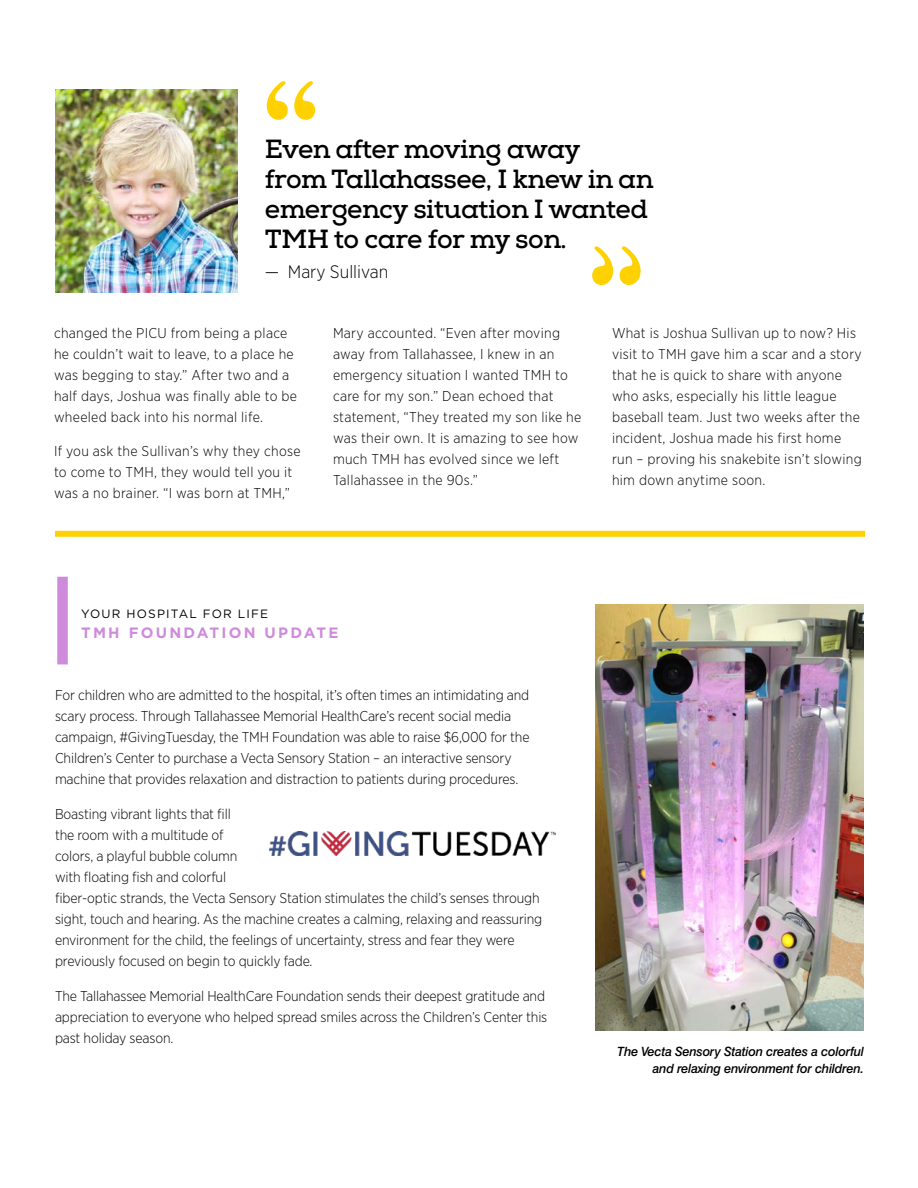
<style>
.page{position:relative;width:918px;height:1188px;background:#fff}
.page>*{position:absolute;margin:0;border:0;box-sizing:border-box;transform-origin:0 0}
.t1{font:700 condensed 148.5px "Garamond IT Cby BT";color:#ffd100}
.t2{font:700 26.25px/30px "Nexa Slab";letter-spacing:-.02em;color:#000}
.t3{font:300 18px "Gotham Narrow";color:#000}
.t4{font:700 15px "Gotham";letter-spacing:.15em;color:#ce8bdb}
.t5{font:300 14.25px/21px "Gotham Narrow";letter-spacing:-.01em;color:#000}
.t6{font:300 14.25px/21px "Gotham Narrow";letter-spacing:.02em;color:#000}
.t7{font:italic 500 12.75px/16.5px "Swiss 721 BT";letter-spacing:-.02em;color:#000;text-align:right}
.t8{font:12px "Gotham";letter-spacing:.1em;color:#000}
</style>
<div class="page">
<img style="left:55px;top:90px;width:183px;height:203px">
<img style="left:596px;top:604px;width:268px;height:427px">
<img style="left:270px;top:832px;width:285px;height:23px">
<div style="left:57px;top:577px;width:11px;height:87px;background:#ce8bdb"></div>
<div style="left:55px;top:531px;width:810px;height:6px;background:#ffd100"></div>
<h1 class="t1" style="left:261px;top:41px;width:63px">“</h1>
<h2 class="t2" style="left:265px;top:134px;width:390px">Even after moving away<br>from Tallahassee, I knew in an emergency situation I wanted<br>TMH to care for my son.</h2>
<p class="t3" style="left:265px;top:261px;width:125px">— Mary Sullivan</p>
<p class="t6" style="left:54px;top:322px;width:245px">changed the PICU from being a place he couldn’t wait to leave, to a place he was begging to stay.” After two and a half days, Joshua was finally able to be wheeled back into his normal life.</p>
<p class="t6" style="left:54px;top:440px;width:248px">If you ask the Sullivan’s why they chose to come to TMH, they would tell you it was a no brainer. “I was born at TMH,”</p>
<p class="t6" style="left:333px;top:322px;width:250px">Mary accounted. “Even after moving away from Tallahassee, I knew in an emergency situation I wanted TMH to care for my son.” Dean echoed that statement, “They treated my son like he was their own. It is amazing to see how much TMH has evolved since we left Tallahassee in the 90s.”</p>
<p class="t6" style="left:612px;top:322px;width:251px">What is Joshua Sullivan up to now? His visit to TMH gave him a scar and a story that he is quick to share with anyone who asks, especially his little league baseball team. Just two weeks after the incident, Joshua made his first home run – proving his snakebite isn’t slowing him down anytime soon.</p>
<p class="t8" style="left:81px;top:606px;width:189px">YOUR HOSPITAL FOR LIFE</p>
<p class="t4" style="left:81px;top:623px;width:259px">TMH FOUNDATION UPDATE</p>
<p class="t5" style="left:55px;top:684px;width:476px">For children who are admitted to the hospital, it’s often times an intimidating and scary process. Through Tallahassee Memorial HealthCare’s recent social media campaign, #GivingTuesday, the TMH Foundation was able to raise $6,000 for the Children’s Center to purchase a Vecta Sensory Station – an interactive sensory machine that provides relaxation and distraction to patients during procedures.</p>
<p class="t5" style="left:55px;top:803px;width:489px">Boasting vibrant lights that fill<br>the room with a multitude of<br>colors, a playful bubble column<br>with floating fish and colorful<br>fiber-optic strands, the Vecta Sensory Station stimulates the child’s senses through sight, touch and hearing. As the machine creates a calming, relaxing and reassuring environment for the child, the feelings of uncertainty, stress and fear they were previously focused on begin to quickly fade.</p>
<p class="t5" style="left:55px;top:985px;width:494px">The Tallahassee Memorial HealthCare Foundation sends their deepest gratitude and appreciation to everyone who helped spread smiles across the Children’s Center this past holiday season.</p>
<p class="t7" style="left:617px;top:1044px;width:248px">The Vecta Sensory Station creates a colorful and relaxing environment for children.</p>
</div>
